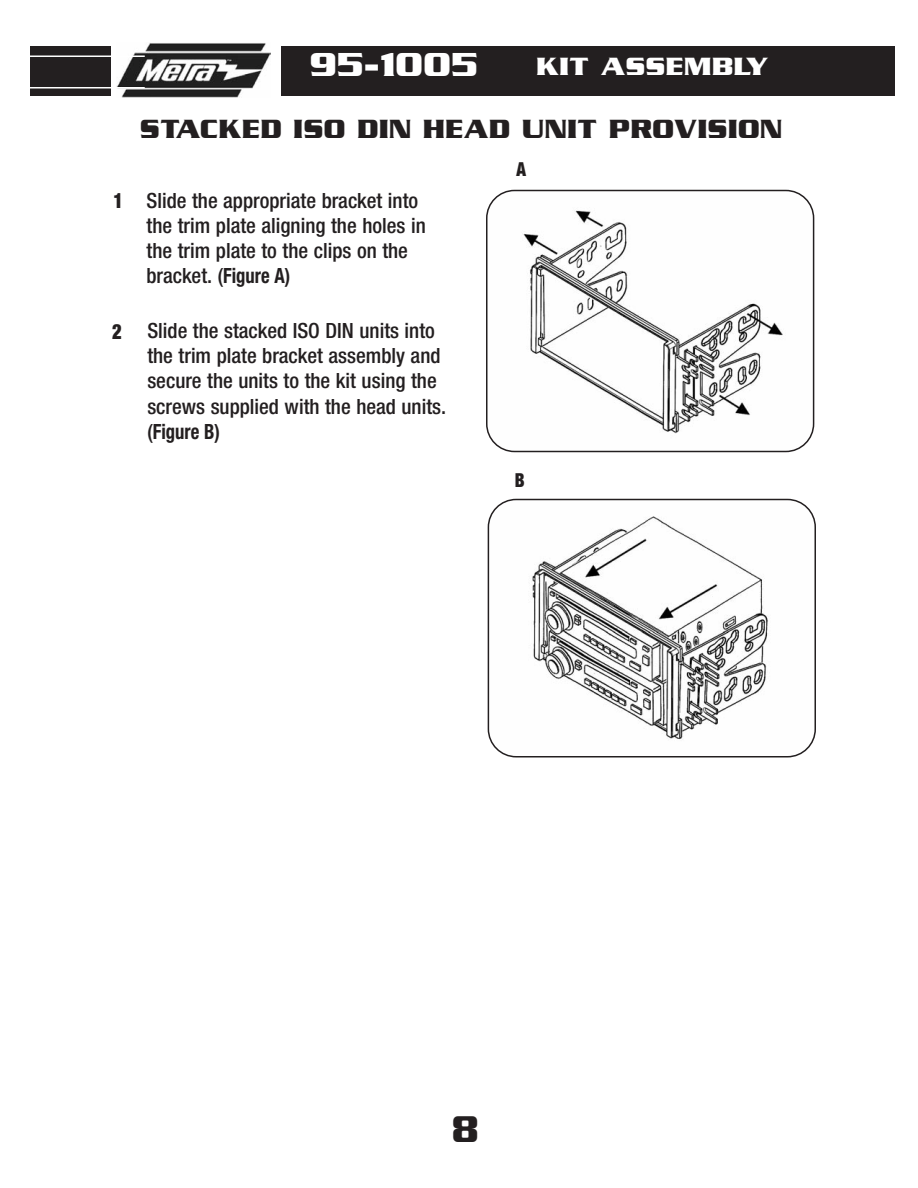
<style>
.page{position:relative;width:918px;height:1188px;background:#fff}
.page>*{position:absolute;margin:0;border:0;box-sizing:border-box;transform-origin:0 0}
.t1{font:700 40.2px "Serpentine ICG";color:#231f20;scale:.87 1}
.t2{font:700 36px "Serpentine ICG";color:#fff}
.t3{font:700 28.5px "Serpentine ICG";color:#231f20}
.t4{font:700 27px "Serpentine ICG";color:#fff;scale:1.05 1}
.t5{font:500 condensed 21px/25.2px "Helvetica Neue";color:#231f20}
.t6{font:900 condensed 21px "Helvetica Neue";color:#231f20;scale:.89 1}
.t7{font:900 condensed 19.35px "Helvetica Neue";color:#231f20;scale:.89 1}
.s1{font-weight:700}
</style>
<div class="page">
<div style="left:30px;top:47px;width:864px;height:49px;background:#231f20"></div>
<div style="left:112px;top:27px;width:169px;height:88px;background:#fff"></div>
<img style="left:117px;top:43px;width:154px;height:55px">
<hr style="left:14px;top:56px;width:131px;height:1px;background:#fff">
<hr style="left:14px;top:87px;width:131px;height:1px;background:#fff">
<svg style="left:486px;top:190px;width:328px;height:262px"></svg>
<svg style="left:488px;top:499px;width:328px;height:259px"></svg>
<p class="t6" style="left:114px;top:187px;width:12px">1</p>
<p class="t6" style="left:112px;top:319px;width:12px">2</p>
<h2 class="t2" style="left:310px;top:44px;width:170px">95-1005</h2>
<p class="t4" style="left:536px;top:51px;width:223px">KIT ASSEMBLY</p>
<h3 class="t3" style="left:140px;top:113px;width:644px">STACKED ISO DIN HEAD UNIT PROVISION</h3>
<p class="t5" style="left:146px;top:187px;width:281px">Slide the appropriate bracket into the trim plate aligning the holes in the trim plate to the clips on the bracket. (<span class="s1">Figure A)</span></p>
<p class="t5" style="left:147px;top:318px;width:300px">Slide the stacked ISO DIN units into the trim plate bracket assembly and secure the units to the kit using the screws supplied with the head units. (<span class="s1">Figure B)</span></p>
<p class="t7" style="left:517px;top:157px;width:12px">A</p>
<p class="t7" style="left:515px;top:469px;width:13px">B</p>
<h1 class="t1" style="left:452px;top:1105px;width:33px">8</h1>
</div>
